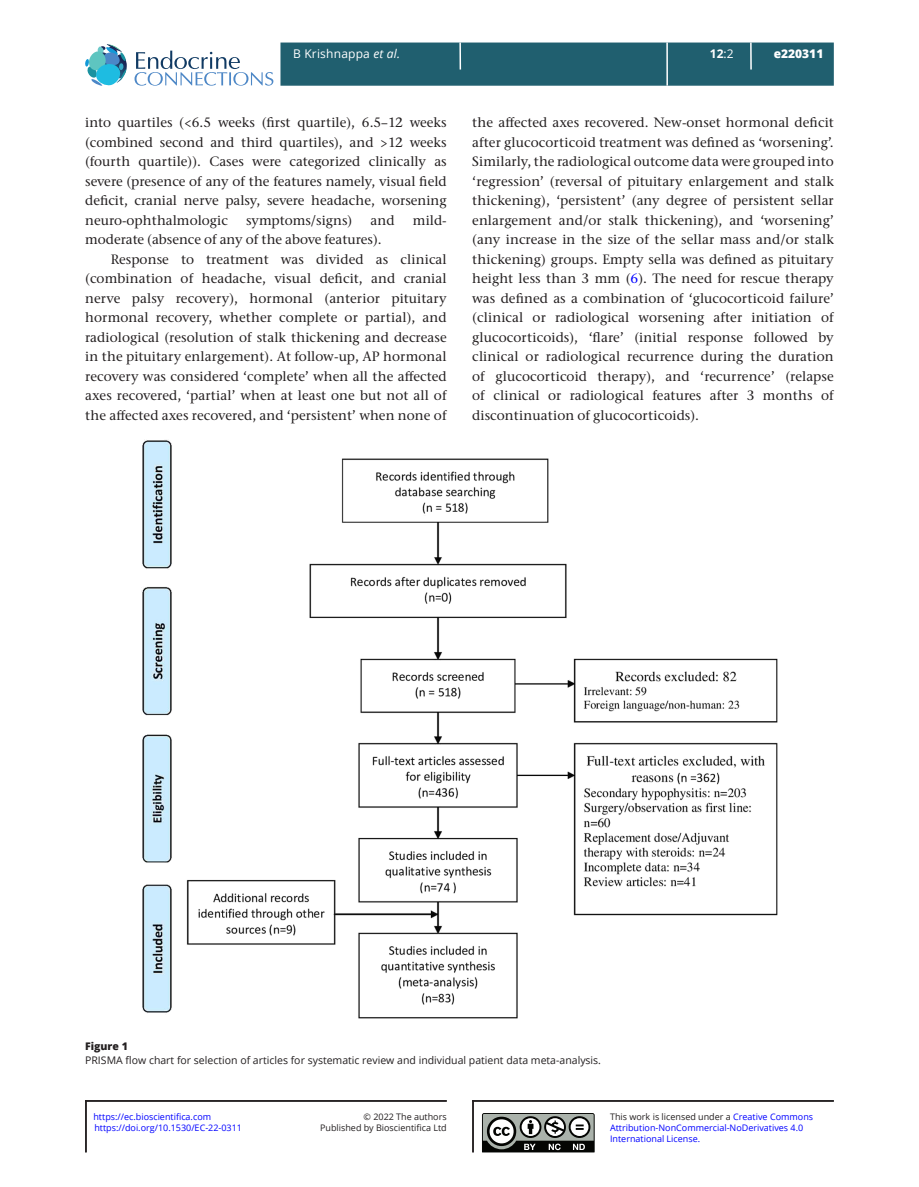
<style>
.page{position:relative;width:919px;height:1187px;background:#fff}
.page>*{position:absolute;margin:0;border:0;box-sizing:border-box;transform-origin:0 0}
.TXI{font:500 13.5px/19.5px "Stone Serif ITC Pro";letter-spacing:.005em;color:#231f20;text-align:justify}
.TXT{font:500 13.5px/19.5px "Stone Serif ITC Pro";color:#231f20;text-align:justify}
.t1{font:12px "Open Sans";letter-spacing:.015em;color:#fff}
.t2{font:800 12px "Open Sans";color:#fff}
.t3{font:700 12px "Open Sans";color:#fff}
.FC{font:10.5px "Open Sans";color:#231f20}
.FC-2{font:800 10.5px "Open Sans";color:#231f20}
.t4{font:9px/11.2px "Open Sans";color:#00f}
.t5{font:9px/11.6px "Open Sans";color:#231f20;text-align:right}
.s1{font-style:italic}
.s2{font-weight:400}
.s3{color:#00f}
.s4{color:#231f20}
</style>
<div class="page">
<div style="left:280px;top:43px;width:553px;height:43px;background:#205f6f;border:2px solid #205f6f"></div>
<svg style="left:750px;top:43px;width:1px;height:27px"></svg>
<hr style="left:666px;top:43px;width:2px;height:43px;background:#fff">
<hr style="left:459px;top:43px;width:2px;height:27px;background:#fff">
<svg style="left:134px;top:51px;width:139px;height:35px"></svg>
<svg style="left:85px;top:44px;width:42px;height:42px"></svg>
<img style="left:142px;top:440px;width:636px;height:579px">
<svg style="left:482px;top:1113px;width:113px;height:40px"></svg>
<hr style="left:85px;top:1100px;width:361px;height:1px;background:#231f20">
<hr style="left:85px;top:1100px;width:2px;height:52px;background:#231f20">
<hr style="left:472px;top:1100px;width:361px;height:1px;background:#231f20">
<hr style="left:472px;top:1100px;width:1px;height:52px;background:#231f20">
<p class="t1" style="left:293px;top:46px;width:109px">B Krishnappa <span class="s1">et al.</span></p>
<p class="t3" style="left:709px;top:46px;width:25px">12<span class="s2">:2</span></p>
<p class="t2" style="left:773px;top:45px;width:51px">e220311</p>
<p class="TXT" style="left:85px;top:113px;width:363px">into quartiles (&lt;6.5 weeks (first quartile), 6.5–12 weeks (combined second and third quartiles), and &gt;12 weeks (fourth quartile)). Cases were categorized clinically as severe (presence of any of the features namely, visual field deficit, cranial nerve palsy, severe headache, worsening neuro-ophthalmologic</p>
<p class="TXT" style="left:246px;top:210px;width:108px">symptoms/signs)</p>
<p class="TXT" style="left:370px;top:210px;width:25px">and</p>
<p class="TXT" style="left:413px;top:210px;width:35px">mild-</p>
<p class="TXT" style="left:85px;top:230px;width:298px">moderate (absence of any of the above features).</p>
<p class="TXI" style="left:85px;top:249px;width:363px;text-indent:26px">Response to treatment was divided as clinical (combination of headache, visual deficit, and cranial nerve palsy recovery), hormonal (anterior pituitary hormonal recovery, whether complete or partial), and radiological (resolution of stalk thickening and decrease in the pituitary enlargement). At follow-up, AP hormonal recovery was considered ‘complete’ when all the affected axes recovered, ‘partial’ when at least one but not all of the affected axes recovered, and ‘persistent’ when none of</p>
<p class="TXI" style="left:472px;top:113px;width:363px">the affected axes recovered. New-onset hormonal deficit after glucocorticoid treatment was defined as ‘worsening’.<br>Similarly, the radiological outcome data were grouped into ‘regression’ (reversal of pituitary enlargement and stalk thickening), ‘persistent’ (any degree of persistent sellar enlargement and/or stalk thickening), and ‘worsening’ (any increase in the size of the sellar mass and/or stalk thickening) groups. Empty sella was defined as pituitary height less than 3 mm (<span class="s3">6</span>). The need for rescue therapy was defined as a combination of ‘glucocorticoid failure’ (clinical or radiological worsening after initiation of glucocorticoids), ‘flare’ (initial response followed by clinical or radiological recurrence during the duration of glucocorticoid therapy), and ‘recurrence’ (relapse of clinical or radiological features after 3 months of discontinuation of glucocorticoids).</p>
<p class="FC-2" style="left:85px;top:1037px;width:44px">Figure 1</p>
<p class="FC" style="left:85px;top:1053px;width:517px">PRISMA flow chart for selection of articles for systematic review and individual patient data meta-analysis.</p>
<p class="t4" style="left:93px;top:1110px;width:119px">https://ec.bioscientifica.com</p>
<p class="t5" style="left:320px;top:1110px;width:128px">© 2022 The authors<br>Published by Bioscientifica Ltd</p>
<p class="t4" style="left:94px;top:1122px;width:149px">https://doi.org/10.1530/EC-22-0311</p>
<p class="t4" style="left:610px;top:1110px;width:204px"><span class="s4">This work is licensed under a</span> Creative Commons<br>Attribution-NonCommercial-NoDerivatives 4.0<br>International License.</p>
</div>
